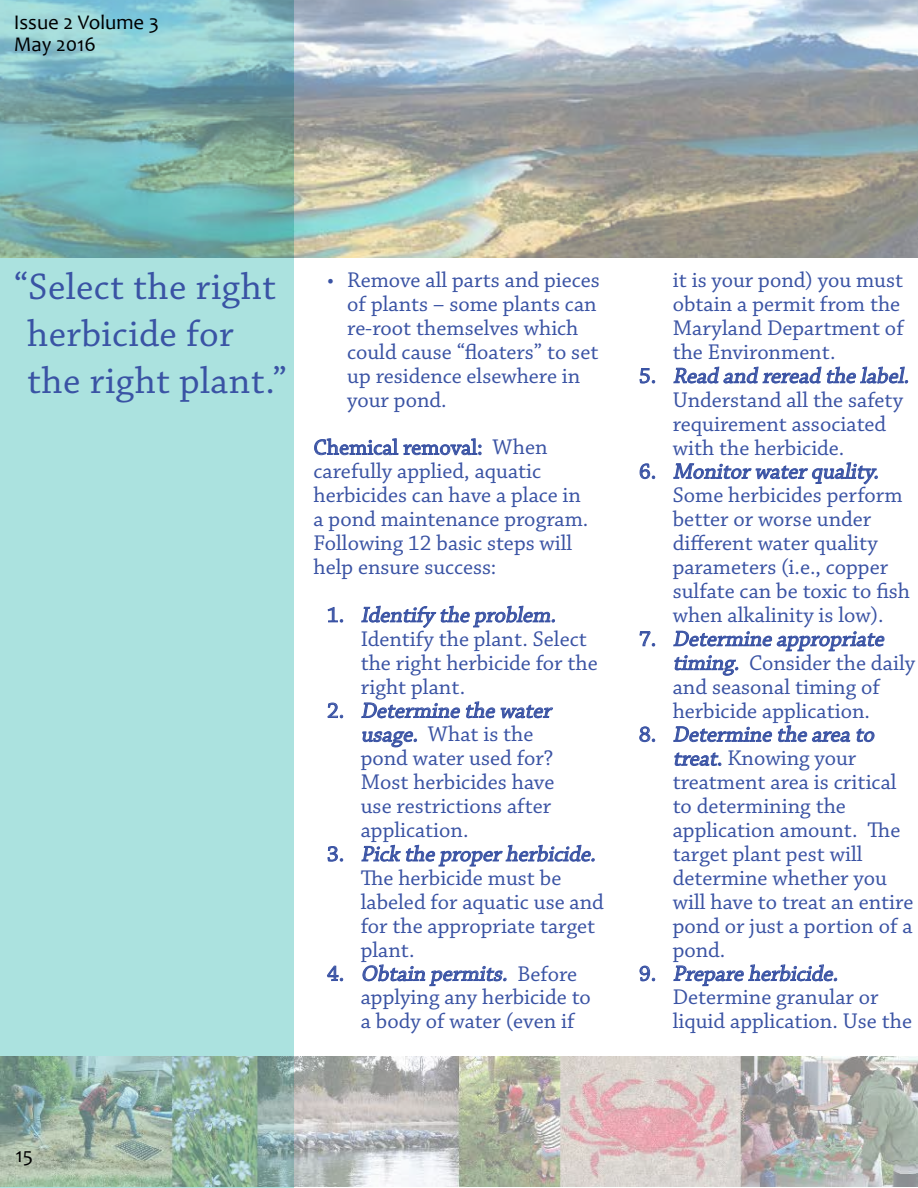
<style>
.page{position:relative;width:918px;height:1188px;background:#fff}
.page>*{position:absolute;margin:0;border:0;box-sizing:border-box;transform-origin:0 0}
.t1{font:38.85px/46.7px "Chaparral Pro";letter-spacing:.01em;color:#3a53a4}
.t2{font:22.35px/23.9px "Chaparral Pro";color:#3a53a4}
.t3{font:italic 22.35px "Chaparral Pro";color:#3a53a4}
.t4{font:20.85px "Candara";color:#000}
.s1{font-style:normal}
.s2{font-style:italic}
</style>
<div class="page">
<div style="left:1px;top:0;width:293px;height:1188px;background:#abe2df"></div>
<img style="left:0;top:1056px;width:918px;height:130px">
<svg style="left:314px;top:438px;width:168px;height:17px"></svg>
<svg style="left:328px;top:607px;width:15px;height:16px"></svg>
<svg style="left:361px;top:605px;width:194px;height:23px"></svg>
<svg style="left:327px;top:702px;width:16px;height:16px"></svg>
<svg style="left:361px;top:702px;width:99px;height:17px"></svg>
<svg style="left:466px;top:701px;width:87px;height:18px"></svg>
<svg style="left:362px;top:731px;width:55px;height:17px"></svg>
<svg style="left:327px;top:846px;width:16px;height:16px"></svg>
<svg style="left:361px;top:844px;width:234px;height:23px"></svg>
<svg style="left:327px;top:965px;width:16px;height:16px"></svg>
<svg style="left:362px;top:964px;width:145px;height:23px"></svg>
<img style="left:0;top:0;width:918px;height:258px">
<svg style="left:639px;top:368px;width:16px;height:16px"></svg>
<svg style="left:673px;top:366px;width:235px;height:18px"></svg>
<svg style="left:639px;top:463px;width:16px;height:16px"></svg>
<svg style="left:673px;top:462px;width:205px;height:23px"></svg>
<svg style="left:639px;top:631px;width:16px;height:16px"></svg>
<svg style="left:673px;top:630px;width:212px;height:46px"></svg>
<svg style="left:639px;top:726px;width:16px;height:16px"></svg>
<svg style="left:778px;top:725px;width:72px;height:18px"></svg>
<svg style="left:856px;top:729px;width:19px;height:13px"></svg>
<svg style="left:673px;top:726px;width:99px;height:40px"></svg>
<svg style="left:639px;top:965px;width:16px;height:16px"></svg>
<svg style="left:673px;top:964px;width:164px;height:23px"></svg>
<p class="t4" style="left:14px;top:9px;width:147px">Issue 2 Volume 3</p>
<p class="t4" style="left:14px;top:31px;width:84px">May 2016</p>
<h1 class="t1" style="left:27px;top:265px;width:261px;text-indent:-13px">“Select the right herbicide for the right plant.”</h1>
<p class="t2" style="left:347px;top:269px;width:254px;text-indent:-20px">• Remove all parts and pieces of plants – some plants can re-root themselves which could cause “floaters” to set up residence elsewhere in your pond.</p>
<p class="t2" style="left:314px;top:436px;width:276px">Chemical removal: When carefully applied, aquatic herbicides can have a place in a pond maintenance program.<br>Following 12 basic steps will help ensure success:</p>
<p class="t3" style="left:327px;top:602px;width:235px"><span class="s1">1 .</span> Identify the problem.</p>
<p class="t2" style="left:361px;top:628px;width:228px">Identify the plant. Select</p>
<p class="t2" style="left:361px;top:652px;width:239px">the right herbicide for the</p>
<p class="t2" style="left:361px;top:676px;width:106px">right plant.</p>
<p class="t3" style="left:327px;top:698px;width:230px"><span class="s1">2 .</span> Determine the water</p>
<p class="t2" style="left:361px;top:723px;width:174px"><span class="s2">usage.</span> What is the</p>
<p class="t2" style="left:361px;top:747px;width:194px">pond water used for?</p>
<p class="t2" style="left:361px;top:771px;width:195px">Most herbicides have</p>
<p class="t2" style="left:361px;top:795px;width:192px">use restrictions after</p>
<p class="t2" style="left:361px;top:819px;width:109px">application.</p>
<p class="t3" style="left:327px;top:842px;width:275px"><span class="s1">3 .</span> Pick the properherbicide.</p>
<p class="t2" style="left:361px;top:867px;width:202px">The herbicide must be</p>
<p class="t2" style="left:361px;top:891px;width:245px">labeled for aquatic use and</p>
<p class="t2" style="left:361px;top:915px;width:236px">for the appropriate target</p>
<p class="t2" style="left:361px;top:939px;width:55px">plant.</p>
<p class="t3" style="left:327px;top:961px;width:252px"><span class="s1">4 .</span> Obtain permits. <span class="s1">B e fo r e</span></p>
<p class="t2" style="left:361px;top:986px;width:232px">applying any herbicide to</p>
<p class="t2" style="left:361px;top:1010px;width:215px">a body of water (even if</p>
<p class="t2" style="left:673px;top:269px;width:232px">it is your pond) you must</p>
<p class="t2" style="left:673px;top:293px;width:229px">obtain a permit from the</p>
<p class="t2" style="left:673px;top:317px;width:233px">Maryland Department of</p>
<p class="t2" style="left:673px;top:341px;width:164px">the Environment.</p>
<p class="t3" style="left:639px;top:363px;width:276px"><span class="s1">5 .</span> Read and reread the label.</p>
<p class="t2" style="left:673px;top:389px;width:232px">Understand all the safety</p>
<p class="t2" style="left:673px;top:412px;width:215px">requirement associated</p>
<p class="t2" style="left:673px;top:436px;width:173px">with the herbicide.</p>
<p class="t3" style="left:639px;top:459px;width:246px"><span class="s1">6 .</span> Monitorwaterquality.</p>
<p class="t2" style="left:673px;top:484px;width:231px">Some herbicides perform</p>
<p class="t2" style="left:673px;top:508px;width:200px">better or worse under</p>
<p class="t2" style="left:673px;top:532px;width:206px">different water quality</p>
<p class="t2" style="left:673px;top:556px;width:217px">parameters (i.e., copper</p>
<p class="t2" style="left:673px;top:580px;width:239px">sulfate can be toxic to fish</p>
<p class="t2" style="left:673px;top:604px;width:212px">when alkalinity is low).</p>
<p class="t3" style="left:639px;top:626px;width:251px"><span class="s1">7 .</span> Determine appropriate</p>
<p class="t2" style="left:673px;top:652px;width:244px"><span class="s2">timing.</span> Consider the daily</p>
<p class="t2" style="left:673px;top:675px;width:209px">and seasonal timing of</p>
<p class="t2" style="left:673px;top:699px;width:199px">herbicide application.</p>
<p class="t3" style="left:639px;top:722px;width:241px"><span class="s1">8 .</span> Determine the area to</p>
<p class="t2" style="left:673px;top:747px;width:185px"><span class="s2">treat</span>. Knowing your</p>
<p class="t2" style="left:673px;top:771px;width:225px">treatment area is critical</p>
<p class="t2" style="left:673px;top:795px;width:175px">to determining the</p>
<p class="t2" style="left:673px;top:819px;width:229px">application amount. The</p>
<p class="t2" style="left:673px;top:843px;width:191px">target plant pest will</p>
<p class="t2" style="left:673px;top:867px;width:216px">determine whether you</p>
<p class="t2" style="left:673px;top:891px;width:242px">will have to treat an entire</p>
<p class="t2" style="left:673px;top:915px;width:241px">pond or just a portion of a</p>
<p class="t2" style="left:673px;top:939px;width:54px">pond.</p>
<p class="t3" style="left:639px;top:961px;width:205px"><span class="s1">9 .</span> Prepare herbicide.</p>
<p class="t2" style="left:673px;top:986px;width:207px">Determine granular or</p>
<p class="t2" style="left:673px;top:1010px;width:241px">liquid application. Use the</p>
<p class="t4" style="left:15px;top:1142px;width:19px">15</p>
</div>
